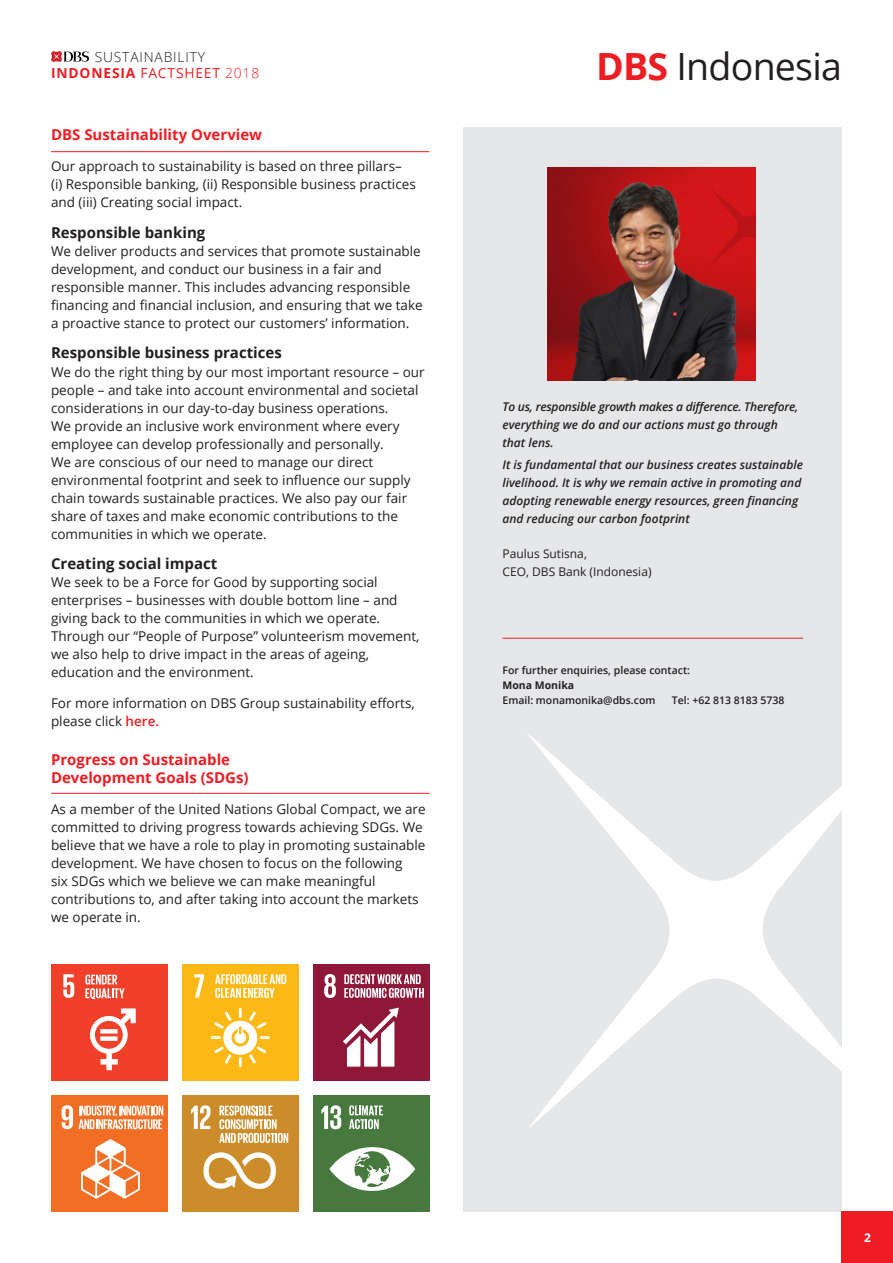
<style>
.page{position:relative;width:893px;height:1263px;background:#fff}
.page>*{position:absolute;margin:0;border:0;box-sizing:border-box;transform-origin:0 0}
.t1{font:37.5px "Open Sans";letter-spacing:-.02em;color:#231f20}
.t2{font:700 15px/18px "Open Sans";color:#ee1d23}
.t3{font:700 15px "Open Sans";color:#231f20}
.t4{font:700 13.8px "Open Sans";letter-spacing:.06em;color:#ee1d23}
.t5{font:300 13.8px "Open Sans";letter-spacing:.06em;color:#231f20}
.t6{font:13.5px/18px "Open Sans";color:#231f20}
.t7{font:italic 600 12px/18px "Open Sans";color:#231f20}
.t8{font:12px/18px "Open Sans";color:#231f20}
.t9{font:700 12px "Open Sans";color:#fff}
.t10{font:600 10.5px/15px "Open Sans";color:#231f20}
.s1{font-weight:400}
.s2{font-weight:300}
.s3{font-weight:600;color:#ee1d23}
.s4{font-weight:700;color:#ee1d23}
.s5{font-weight:700}
</style>
<div class="page">
<div style="left:51px;top:964px;width:116px;height:116px;background:#f04029"></div>
<svg style="left:90px;top:1008px;width:46px;height:62px"></svg>
<svg style="left:100px;top:1029px;width:18px;height:4px"></svg>
<div style="left:100px;top:1036px;width:18px;height:5px;background:#fff"></div>
<svg style="left:63px;top:974px;width:11px;height:24px"></svg>
<svg style="left:85px;top:974px;width:39px;height:25px"></svg>
<div style="left:182px;top:964px;width:116px;height:116px;background:#fcb814"></div>
<svg style="left:211px;top:1008px;width:59px;height:59px"></svg>
<svg style="left:194px;top:974px;width:10px;height:24px"></svg>
<svg style="left:215px;top:974px;width:71px;height:24px"></svg>
<div style="left:313px;top:964px;width:116px;height:116px;background:#8f1738"></div>
<svg style="left:343px;top:1008px;width:56px;height:59px"></svg>
<svg style="left:324px;top:974px;width:12px;height:24px"></svg>
<svg style="left:344px;top:974px;width:80px;height:24px"></svg>
<div style="left:51px;top:1096px;width:116px;height:116px;background:#f26e24"></div>
<svg style="left:81px;top:1139px;width:59px;height:60px"></svg>
<svg style="left:62px;top:1105px;width:101px;height:24px"></svg>
<div style="left:182px;top:1096px;width:116px;height:116px;background:#cc8c29"></div>
<svg style="left:203px;top:1152px;width:73px;height:37px"></svg>
<svg style="left:191px;top:1105px;width:19px;height:24px"></svg>
<svg style="left:219px;top:1105px;width:69px;height:38px"></svg>
<div style="left:313px;top:1096px;width:116px;height:116px;background:#47783d"></div>
<svg style="left:329px;top:1147px;width:86px;height:44px"></svg>
<svg style="left:321px;top:1105px;width:20px;height:24px"></svg>
<svg style="left:349px;top:1105px;width:34px;height:24px"></svg>
<div style="left:463px;top:128px;width:379px;height:1084px;background:#e6e7e9"></div>
<svg style="left:527px;top:733px;width:315px;height:395px"></svg>
<svg style="left:51px;top:51px;width:38px;height:11px"></svg>
<hr style="left:51px;top:151px;width:378px;height:1px;background:#ee1d23">
<hr style="left:51px;top:793px;width:378px;height:1px;background:#ee1d23">
<hr style="left:502px;top:638px;width:301px;height:1px;background:#ee1d23">
<div style="left:842px;top:1212px;width:51px;height:51px;background:#ee1d23"></div>
<img style="left:548px;top:168px;width:208px;height:212px">
<p class="t5" style="left:95px;top:47px;width:112px">SUSTAINABILITY</p>
<p class="t4" style="left:51px;top:64px;width:210px">INDONESIA <span class="s1">FACTSHEET</span> <span class="s2">2018</span></p>
<p class="t2" style="left:51px;top:125px;width:213px">DBS Sustainability Overview</p>
<p class="t6" style="left:51px;top:157px;width:366px">Our approach to sustainability is based on three pillars– (i) Responsible banking, (ii) Responsible business practices and (iii) Creating social impact.</p>
<p class="t3" style="left:51px;top:222px;width:156px">Responsible banking</p>
<p class="t6" style="left:51px;top:241px;width:373px">We deliver products and services that promote sustainable development, and conduct our business in a fair and responsible manner. This includes advancing responsible financing and financial inclusion, and ensuring that we take a proactive stance to protect our customers’ information.</p>
<p class="t3" style="left:51px;top:342px;width:232px">Responsible business practices</p>
<p class="t6" style="left:51px;top:362px;width:375px">We do the right thing by our most important resource – our people – and take into account environmental and societal considerations in our day-to-day business operations.<br>We provide an inclusive work environment where every employee can develop professionally and personally.<br>We are conscious of our need to manage our direct environmental footprint and seek to influence our supply chain towards sustainable practices. We also pay our fair share of taxes and make economic contributions to the communities in which we operate.</p>
<p class="t3" style="left:51px;top:553px;width:168px">Creating social impact</p>
<p class="t6" style="left:51px;top:573px;width:370px">We seek to be a Force for Good by supporting social enterprises – businesses with double bottom line – and giving back to the communities in which we operate.<br>Through our “People of Purpose” volunteerism movement, we also help to drive impact in the areas of ageing, education and the environment.</p>
<p class="t6" style="left:51px;top:694px;width:365px">For more information on DBS Group sustainability efforts, please click <span class="s3">here.</span></p>
<p class="t2" style="left:51px;top:750px;width:199px">Progress on Sustainable<br>Development Goals (SDGs)</p>
<p class="t6" style="left:51px;top:800px;width:376px">As a member of the United Nations Global Compact, we are committed to driving progress towards achieving SDGs. We believe that we have a role to play in promoting sustainable development. We have chosen to focus on the following<br>six SDGs which we believe we can make meaningful contributions to, and after taking into account the markets we operate in.</p>
<p class="t1" style="left:596px;top:40px;width:247px"><span class="s4">DBS</span> Indonesia</p>
<p class="t7" style="left:502px;top:397px;width:297px">To us, responsible growth makes a difference. Therefore, everything we do and our actions must go through that lens.</p>
<p class="t7" style="left:502px;top:455px;width:302px">It is fundamental that our business creates sustainable livelihood. It is why we remain active in promoting and adopting renewable energy resources, green financing and reducing our carbon footprint</p>
<p class="t8" style="left:502px;top:544px;width:151px">Paulus Sutisna,<br>CEO, DBS Bank (Indonesia)</p>
<p class="t10" style="left:502px;top:662px;width:189px">For further enquiries, please contact:<br><span class="s5">Mona Monika<br></span>Email: monamonika@dbs.com</p>
<p class="t10" style="left:672px;top:692px;width:114px">Tel: +62 813 8183 5738</p>
<p class="t9" style="left:864px;top:1229px;width:8px">2</p>
</div>
